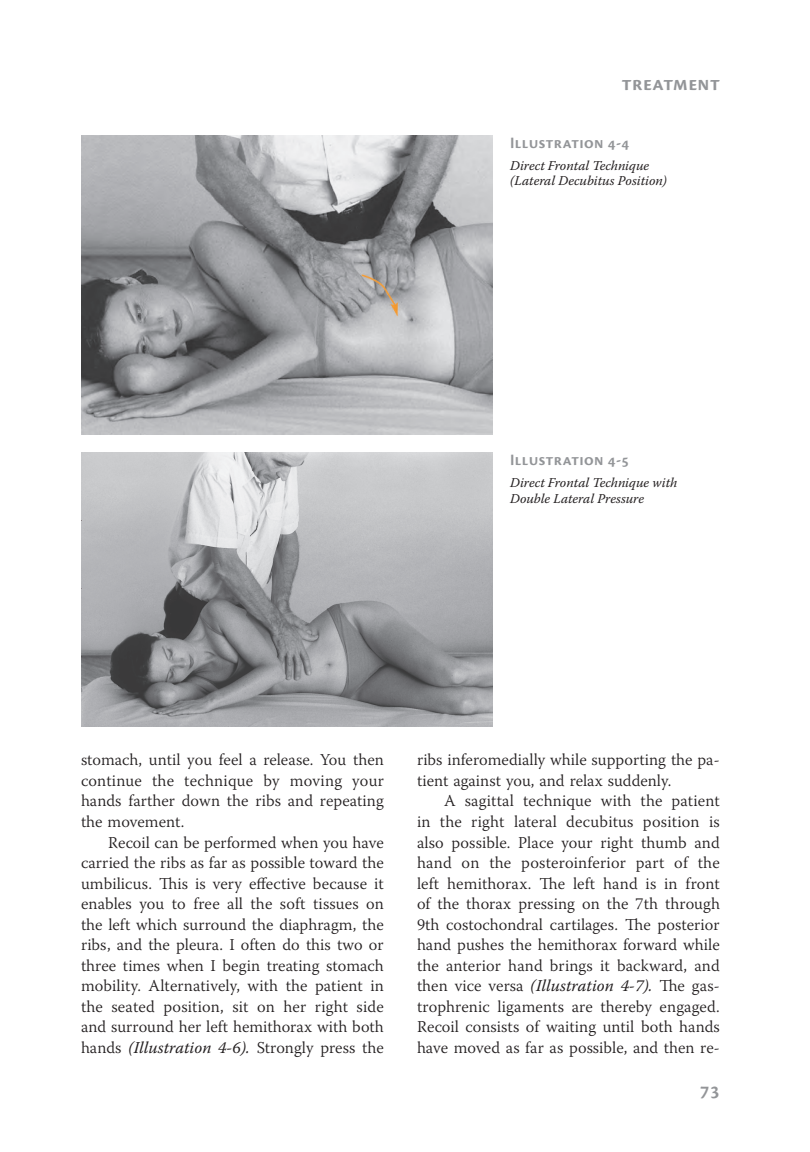
<style>
.page{position:relative;width:810px;height:1152px;background:#fff}
.page>*{position:absolute;margin:0;border:0;box-sizing:border-box;transform-origin:0 0}
.Header_Right{font:600 21px "Cronos Pro";letter-spacing:.02em;color:#939598}
.Text{font:300 16.5px/20.5px "Warnock Pro";color:#231f20;text-align:justify}
.Text_Next{font:300 16.5px/20.5px "Warnock Pro";color:#231f20;text-align:justify}
.Cap{font:600 16.5px "Cronos Pro";letter-spacing:.02em;color:#939598}
.Cap_Text_No_Dots{font:italic 13.5px/15.8px "Warnock Pro";color:#231f20}
.s1{font-weight:400;font-style:italic}
</style>
<div class="page">
<img style="left:81px;top:135px;width:411px;height:300px">
<img style="left:81px;top:453px;width:411px;height:273px">
<p class="Header_Right" style="left:621px;top:71px;width:100px">treatment</p>
<p class="Cap" style="left:510px;top:133px;width:121px">Illustration 4-4</p>
<p class="Cap_Text_No_Dots" style="left:510px;top:157px;width:158px">Direct Frontal Technique (Lateral Decubitus Position)</p>
<p class="Cap" style="left:510px;top:451px;width:121px">Illustration 4-5</p>
<p class="Cap_Text_No_Dots" style="left:510px;top:475px;width:169px">Direct Frontal Technique with<br>Double Lateral Pressure</p>
<p class="Text" style="left:81px;top:749px;width:304px">stomach, until you feel a release. You then continue the technique by moving your hands farther down the ribs and repeating the movement.</p>
<p class="Text_Next" style="left:81px;top:832px;width:304px;text-indent:27px">Recoil can be performed when you have carried the ribs as far as possible toward the umbilicus. This is very effective because it enables you to free all the soft tissues on the left which surround the diaphragm, the ribs, and the pleura. I often do this two or three times when I begin treating stomach mobility. Alternatively, with the patient in the seated position, sit on her right side and surround her left hemithorax with both hands <span class="s1">(Illustration 4-6).</span> Strongly press the</p>
<p class="Text_Next" style="left:417px;top:749px;width:305px">ribs inferomedially while supporting the pa&shy;tient against you, and relax suddenly.</p>
<p class="Text" style="left:417px;top:790px;width:305px;text-indent:27px">A sagittal technique with the patient in the right lateral decubitus position is also possible. Place your right thumb and hand on the posteroinferior part of the left hemithorax. The left hand is in front of the thorax pressing on the 7th through 9th costochondral cartilages. The posterior hand pushes the hemithorax forward while the anterior hand brings it backward, and then vice versa <span class="s1">(Illustration 4-7).</span> The gas&shy;trophrenic ligaments are thereby engaged.<br>Recoil consists of waiting until both hands have moved as far as possible, and then re-</p>
<p class="Header_Right" style="left:700px;top:1078px;width:22px">73</p>
</div>
